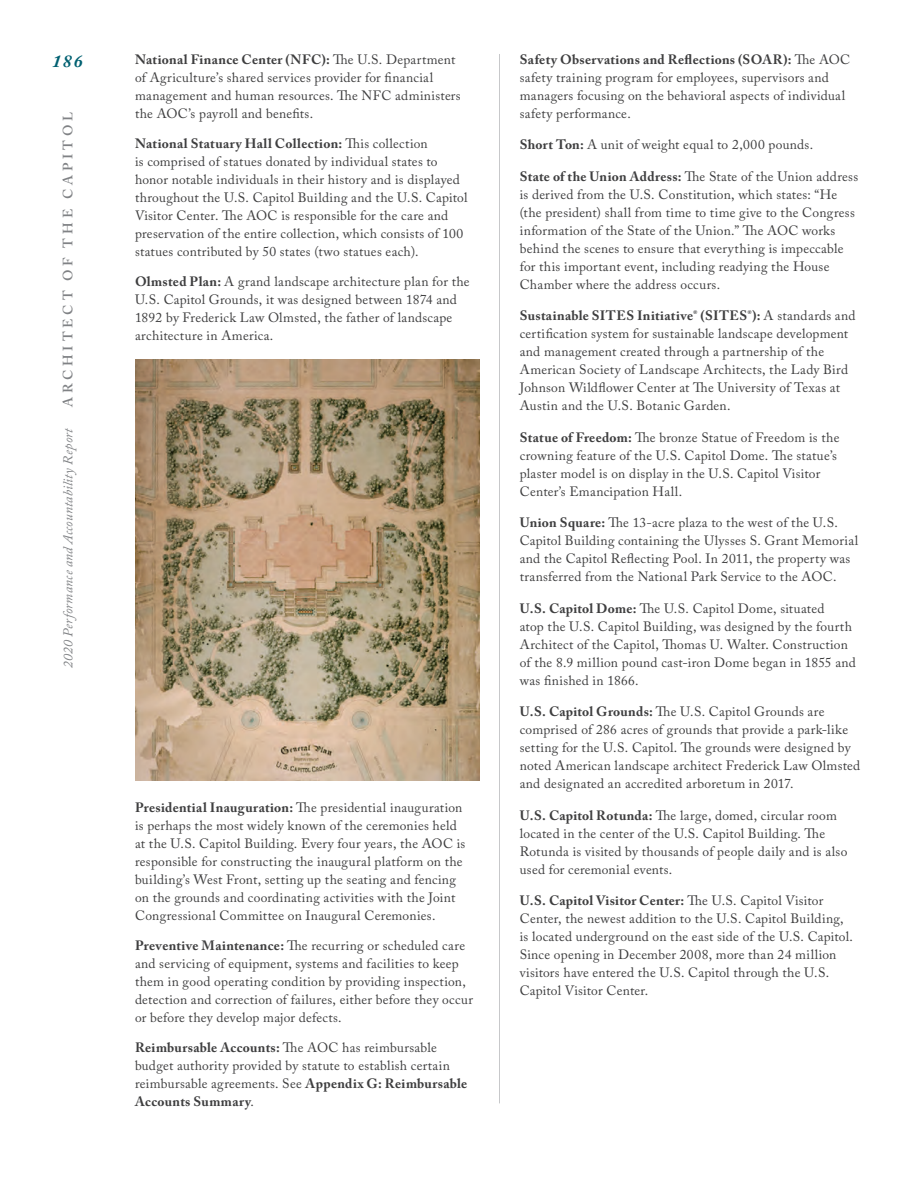
<style>
.page{position:relative;width:918px;height:1188px;background:#fff}
.page>*{position:absolute;margin:0;border:0;box-sizing:border-box;transform-origin:0 0}
.t1{font:italic 700 18px "Adobe Caslon Pro";color:#006071}
.t2{font:13.5px/18px "Adobe Caslon Pro";letter-spacing:.02em;color:#3e3e3f}
.t3{font:italic 13.5px "Adobe Caslon Pro";letter-spacing:.02em;color:#808285}
.t4{font:600 13.5px "Adobe Caslon Pro";letter-spacing:.28em;color:#808285}
.s1{font-weight:700}
</style>
<div class="page">
<img style="left:135px;top:359px;width:344px;height:422px">
<hr style="left:499px;top:54px;width:1px;height:1049px;background:#c7c8ca">
<h1 class="t1" style="left:52px;top:50px;width:32px">186</h1>
<p class="t2" style="left:135px;top:50px;width:327px"><span class="s1">National Finance Center (NFC):</span> The U.S. Department of Agriculture’s shared services provider for financial management and human resources. The NFC administers the AOC’s payroll and benefits.</p>
<p class="t2" style="left:135px;top:134px;width:334px"><span class="s1">National Statuary Hall Collection:</span> This collection<br>is comprised of statues donated by individual states to honor notable individuals in their history and is displayed throughout the U.S. Capitol Building and the U.S. Capitol Visitor Center. The AOC is responsible for the care and preservation of the entire collection, which consists of 100 statues contributed by 50 states (two statues each).</p>
<p class="t2" style="left:135px;top:272px;width:336px"><span class="s1">Olmsted Plan:</span> A grand landscape architecture plan for the U.S. Capitol Grounds, it was designed between 1874 and 1892 by Frederick Law Olmsted, the father of landscape architecture in America.</p>
<p class="t4" style="left:60px;top:407px;width:296px;rotate:-90deg">ARCHITECT OF THE CAPITOL</p>
<p class="t3" style="left:60px;top:668px;width:242px;rotate:-90deg">2020 Performance and Accountability Report</p>
<p class="t2" style="left:135px;top:799px;width:332px"><span class="s1">Presidential Inauguration:</span> The presidential inauguration is perhaps the most widely known of the ceremonies held at the U.S. Capitol Building. Every four years, the AOC is responsible for constructing the inaugural platform on the building’s West Front, setting up the seating and fencing on the grounds and coordinating activities with the Joint Congressional Committee on Inaugural Ceremonies.</p>
<p class="t2" style="left:135px;top:937px;width:340px"><span class="s1">Preventive Maintenance:</span> The recurring or scheduled care and servicing of equipment, systems and facilities to keep them in good operating condition by providing inspection, detection and correction of failures, either before they occur or before they develop major defects.</p>
<p class="t2" style="left:135px;top:1039px;width:334px"><span class="s1">Reimbursable Accounts:</span> The AOC has reimbursable budget authority provided by statute to establish certain reimbursable agreements. See <span class="s1">Appendix G: Reimbursable Accounts Summary</span>.</p>
<p class="t2" style="left:520px;top:50px;width:332px"><span class="s1">Safety Observations and Reflections (SOAR):</span> The AOC safety training program for employees, supervisors and managers focusing on the behavioral aspects of individual safety performance.</p>
<p class="t2" style="left:520px;top:136px;width:295px"><span class="s1">Short Ton:</span> A unit of weight equal to 2,000 pounds.</p>
<p class="t2" style="left:520px;top:167px;width:340px"><span class="s1">State of the Union Address:</span> The State of the Union address is derived from the U.S. Constitution, which states: “He (the president) shall from time to time give to the Congress information of the State of the Union.” The AOC works behind the scenes to ensure that everything is impeccable for this important event, including readying the House Chamber where the address occurs.</p>
<p class="t2" style="left:520px;top:307px;width:337px"><span class="s1">Sustainable SITES Initiative</span><sup>®</sup> <span class="s1">(SITES</span><sup>®</sup><span class="s1">):</span> A standards and certification system for sustainable landscape development and management created through a partnership of the American Society of Landscape Architects, the Lady Bird Johnson Wildflower Center at The University of Texas at Austin and the U.S. Botanic Garden.</p>
<p class="t2" style="left:520px;top:428px;width:321px"><span class="s1">Statue of Freedom:</span> The bronze Statue of Freedom is the crowning feature of the U.S. Capitol Dome. The statue’s plaster model is on display in the U.S. Capitol Visitor Center’s Emancipation Hall.</p>
<p class="t2" style="left:520px;top:514px;width:340px"><span class="s1">Union Square:</span> The 13-acre plaza to the west of the U.S.<br>Capitol Building containing the Ulysses S. Grant Memorial and the Capitol Reflecting Pool. In 2011, the property was transferred from the National Park Service to the AOC.</p>
<p class="t2" style="left:520px;top:599px;width:338px"><span class="s1">U.S. Capitol Dome:</span> The U.S. Capitol Dome, situated<br>atop the U.S. Capitol Building, was designed by the fourth Architect of the Capitol, Thomas U. Walter. Construction of the 8.9 million pound cast-iron Dome began in 1855 and was finished in 1866.</p>
<p class="t2" style="left:520px;top:703px;width:342px"><span class="s1">U.S. Capitol Grounds:</span> The U.S. Capitol Grounds are comprised of 286 acres of grounds that provide a park-like setting for the U.S. Capitol. The grounds were designed by noted American landscape architect Frederick Law Olmsted and designated an accredited arboretum in 2017.</p>
<p class="t2" style="left:520px;top:806px;width:329px"><span class="s1">U.S. Capitol Rotunda:</span> The large, domed, circular room located in the center of the U.S. Capitol Building. The Rotunda is visited by thousands of people daily and is also used for ceremonial events.</p>
<p class="t2" style="left:520px;top:892px;width:335px"><span class="s1">U.S. Capitol Visitor Center:</span> The U.S. Capitol Visitor Center, the newest addition to the U.S. Capitol Building, is located underground on the east side of the U.S. Capitol.<br>Since opening in December 2008, more than 24 million visitors have entered the U.S. Capitol through the U.S.<br>Capitol Visitor Center.</p>
</div>
